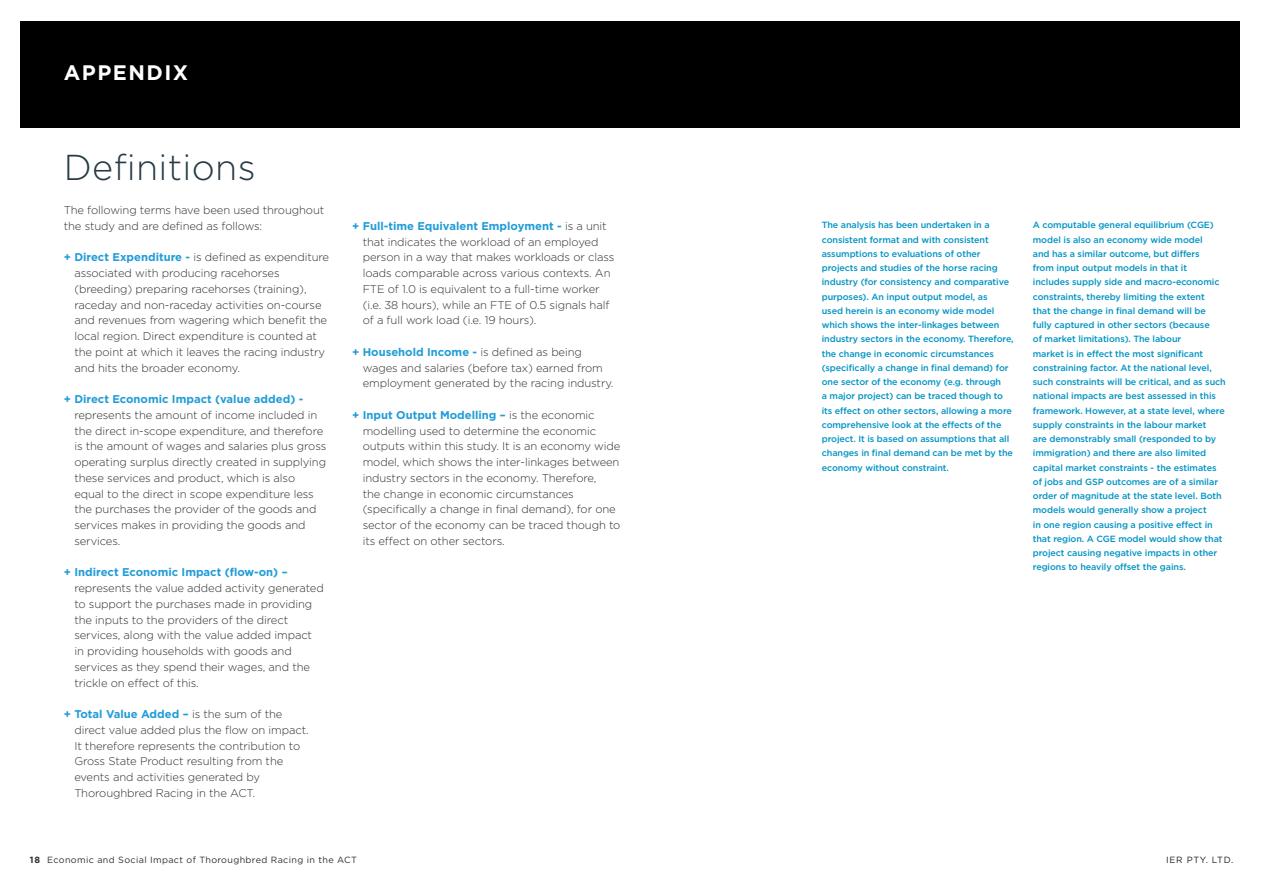
<style>
.page{position:relative;width:1263px;height:893px;background:#fff}
.page>*{position:absolute;margin:0;border:0;box-sizing:border-box;transform-origin:0 0}
.t1{font:300 36px "Gotham";letter-spacing:.01em;color:#263b46}
.t2{font:700 21px "Gotham";letter-spacing:.07em;color:#fff}
.t3{font:300 11.25px/15.8px "Gotham";letter-spacing:-.01em;color:#312f30}
.t4{font:500 9px/14.2px "Gotham";letter-spacing:-.01em;color:#0093c3}
.t5{font:9px "Gotham";letter-spacing:.04em;color:#312f30}
.t6{font:9px "Gotham";letter-spacing:.07em;color:#231f20}
.s1{font-weight:700;color:#219cd7}
.s2{font-weight:700}
</style>
<div class="page">
<div style="left:20px;top:21px;width:1219px;height:107px;background:#000"></div>
<p class="t2" style="left:64px;top:58px;width:126px">APPENDIX</p>
<p class="t1" style="left:64px;top:144px;width:193px">Definitions</p>
<p class="t3" style="left:64px;top:202px;width:262px">The following terms have been used throughout the study and are defined as follows:</p>
<p class="t3" style="left:74px;top:249px;width:256px;text-indent:-11px"><span class="s1">+ Direct Expenditure -</span> is defined as expenditure associated with producing racehorses (breeding) preparing racehorses (training), raceday and non-raceday activities on-course and revenues from wagering which benefit the local region. Direct expenditure is counted at the point at which it leaves the racing industry and hits the broader economy.</p>
<p class="t3" style="left:74px;top:391px;width:253px;text-indent:-11px"><span class="s1">+ Direct Economic Impact (value added) - </span>represents the amount of income included in the direct in-scope expenditure, and therefore is the amount of wages and salaries plus gross operating surplus directly created in supplying these services and product, which is also equal to the direct in scope expenditure less the purchases the provider of the goods and services makes in providing the goods and services.</p>
<p class="t3" style="left:74px;top:564px;width:251px;text-indent:-11px"><span class="s1">+ Indirect Economic Impact (flow-on) – </span>represents the value added activity generated to support the purchases made in providing the inputs to the providers of the direct services, along with the value added impact in providing households with goods and services as they spend their wages, and the trickle on effect of this.</p>
<p class="t3" style="left:74px;top:706px;width:236px;text-indent:-11px"><span class="s1">+ Total Value Added –</span> is the sum of the direct value added plus the flow on impact.<br>It therefore represents the contribution to Gross State Product resulting from the events and activities generated by Thoroughbred Racing in the ACT.</p>
<p class="t3" style="left:363px;top:218px;width:253px;text-indent:-11px"><span class="s1">+ Full-time Equivalent Employment -</span> is a unit that indicates the workload of an employed person in a way that makes workloads or class loads comparable across various contexts. An FTE of 1.0 is equivalent to a full-time worker (i.e. 38 hours), while an FTE of 0.5 signals half of a full work load (i.e. 19 hours).</p>
<p class="t3" style="left:363px;top:344px;width:252px;text-indent:-11px"><span class="s1">+ Household Income -</span> is defined as being wages and salaries (before tax) earned from employment generated by the racing industry.</p>
<p class="t3" style="left:363px;top:407px;width:259px;text-indent:-11px"><span class="s1">+ Input Output Modelling –</span> is the economic modelling used to determine the economic outputs within this study. It is an economy wide model, which shows the inter-linkages between industry sectors in the economy. Therefore,<br>the change in economic circumstances (specifically a change in final demand), for one sector of the economy can be traced though to its effect on other sectors.</p>
<p class="t4" style="left:822px;top:218px;width:193px">The analysis has been undertaken in a consistent format and with consistent assumptions to evaluations of other projects and studies of the horse racing industry (for consistency and comparative purposes). An input output model, as<br>used herein is an economy wide model which shows the inter-linkages between industry sectors in the economy. Therefore, the change in economic circumstances (specifically a change in final demand) for one sector of the economy (e.g. through<br>a major project) can be traced though to its effect on other sectors, allowing a more comprehensive look at the effects of the project. It is based on assumptions that all changes in final demand can be met by the economy without constraint.</p>
<p class="t4" style="left:1033px;top:218px;width:194px">A computable general equilibrium (CGE) model is also an economy wide model<br>and has a similar outcome, but differs<br>from input output models in that it includes supply side and macro-economic constraints, thereby limiting the extent<br>that the change in final demand will be fully captured in other sectors (because<br>of market limitations). The labour<br>market is in effect the most significant constraining factor. At the national level, such constraints will be critical, and as such national impacts are best assessed in this framework. However, at a state level, where supply constraints in the labour market<br>are demonstrably small (responded to by immigration) and there are also limited capital market constraints - the estimates of jobs and GSP outcomes are of a similar order of magnitude at the state level. Both models would generally show a project<br>in one region causing a positive effect in that region. A CGE model would show that project causing negative impacts in other regions to heavily offset the gains.</p>
<p class="t5" style="left:30px;top:854px;width:329px"><span class="s2">18</span> Economic and Social Impact of Thoroughbred Racing in the ACT</p>
<p class="t6" style="left:1166px;top:854px;width:68px">IER PTY. LTD.</p>
</div>
